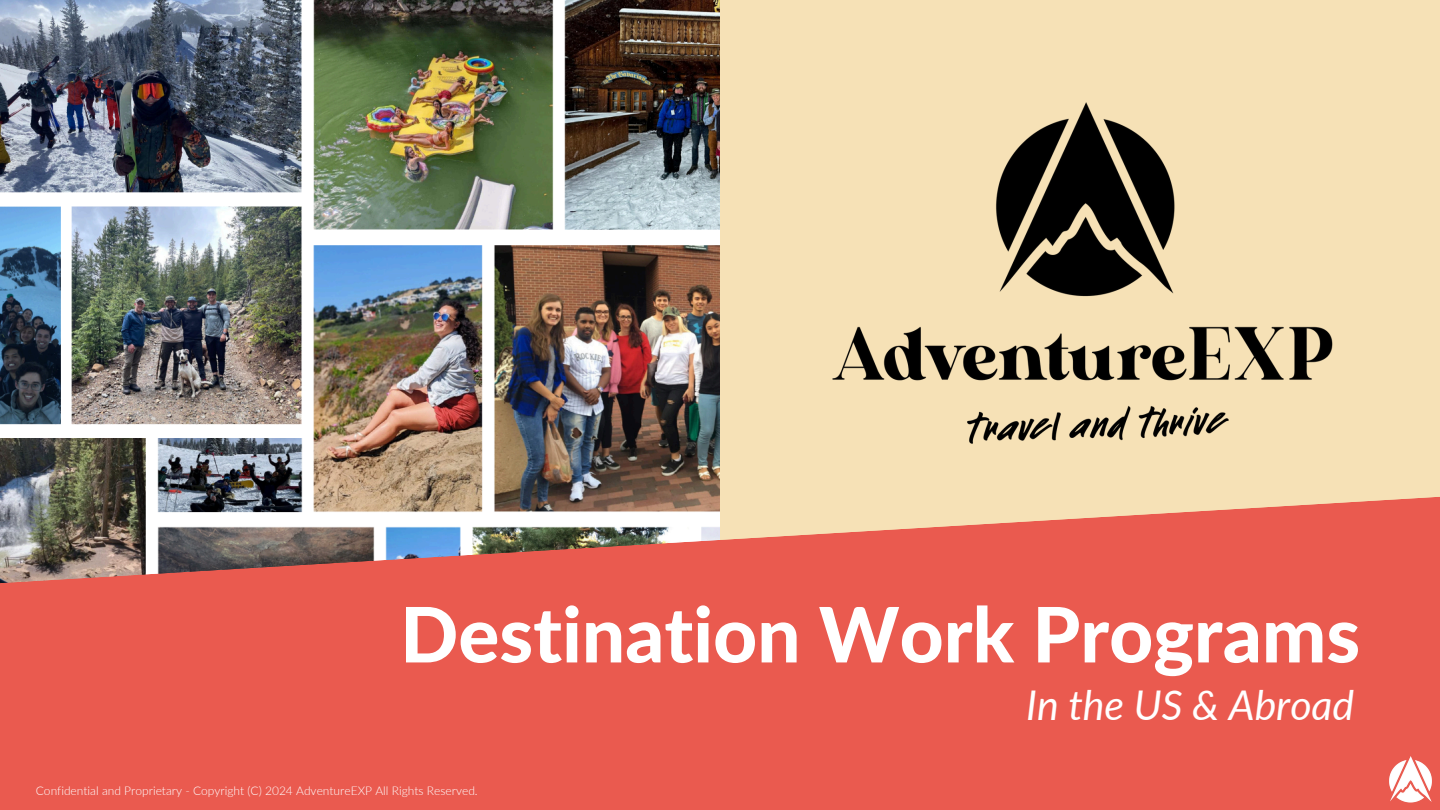
<style>
.page{position:relative;width:1440px;height:810px;background:#f6e1b6}
.page>*{position:absolute;margin:0;border:0;box-sizing:border-box;transform-origin:0 0}
.t1{font:800 76.4px "Lato";color:#fff}
.t2{font:italic 41px "Lato";color:#fff}
.t3{font:300 12px "Lato";color:#fff}
</style>
<div class="page">
<img style="left:0;top:0;width:720px;height:482px">
<svg style="left:0;top:482px;width:1440px;height:328px;background:#df675b"></svg>
<img style="left:969px;top:426px;width:251px;height:18px">
<img style="left:832px;top:102px;width:501px;height:324px">
<img style="left:1382px;top:752px;width:58px;height:58px">
<p class="t1" style="left:400px;top:587px;width:961px">Destination Work Programs</p>
<p class="t2" style="left:1026px;top:679px;width:330px">In the US &amp; Abroad</p>
<p class="t3" style="left:36px;top:784px;width:443px">Confidential and Proprietary - Copyright (C) 2024 AdventureEXP All Rights Reserved.</p>
</div>
